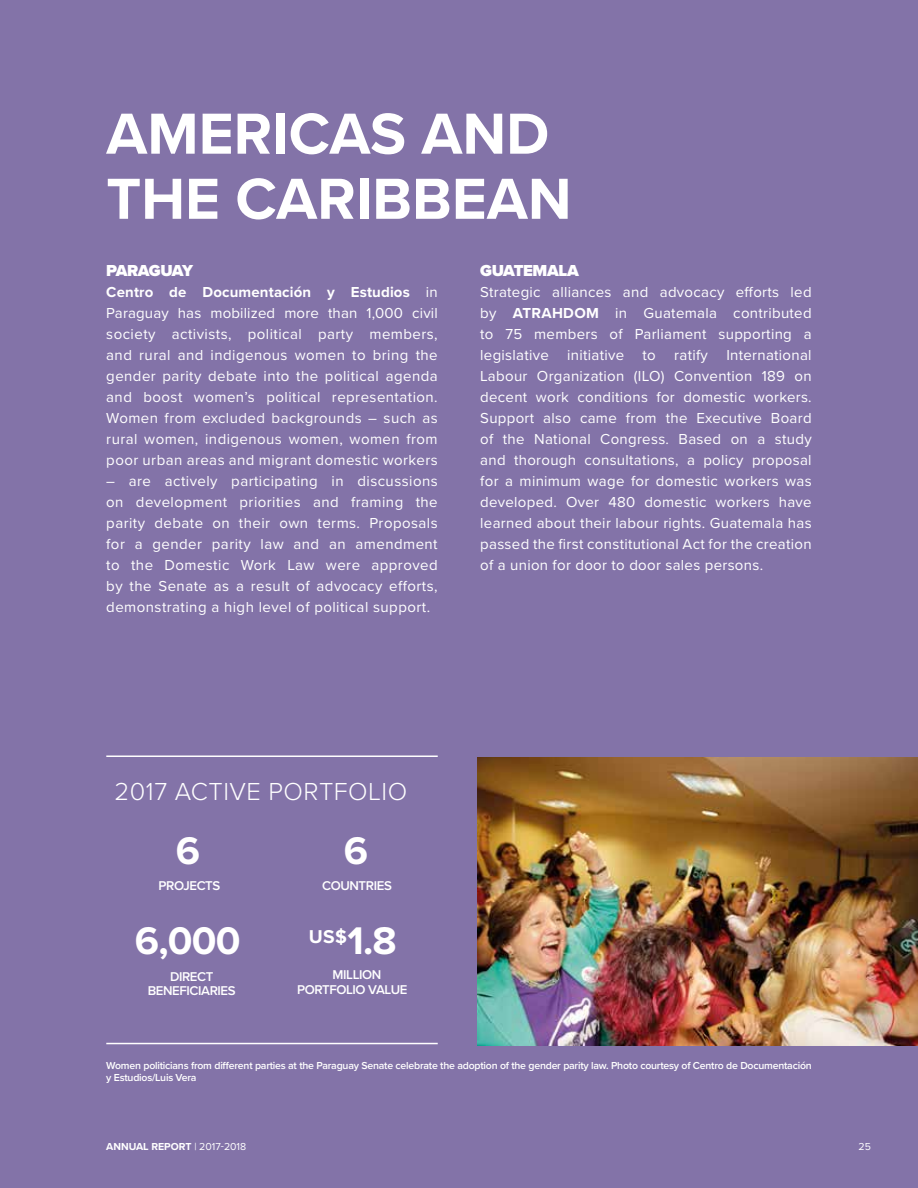
<style>
.page{position:relative;width:918px;height:1188px;background:#8373a8}
.page>*{position:absolute;margin:0;border:0;box-sizing:border-box;transform-origin:0 0}
.t1{font:700 60px/65.1px "Proxima Nova";color:#fff}
.t2{font:700 39.9px "Proxima Nova";color:#fff}
.t3{font:300 25.5px "Proxima Nova";letter-spacing:.02em;color:#fff}
.t4{font:700 19.2px "Proxima Nova";color:#fff}
.t5{font:900 16.5px "Proxima Nova";letter-spacing:-.02em;color:#fff}
.t6{font:900 16.5px "Proxima Nova";letter-spacing:-.05em;color:#fff}
.t7{font:15px/21px "Proxima Nova";letter-spacing:.03em;color:#fff;text-align:justify}
.t8{font:600 13.2px/14.7px "Proxima Nova";letter-spacing:-.03em;color:#fff;text-align:center}
.t9{font:600 10.5px/12.6px "Proxima Nova";letter-spacing:-.02em;color:#fff}
.t10{font:700 10.5px "Proxima Nova";color:#fff}
.t11{font:10.5px "Proxima Nova";color:#fff}
.s1{font-weight:700}
.s2{font-size:39.9px}
.s3{font-weight:400}
</style>
<div class="page">
<img style="left:477px;top:757px;width:441px;height:289px">
<hr style="left:106px;top:756px;width:332px;height:1px;background:#fff">
<hr style="left:106px;top:1043px;width:332px;height:1px;background:#fff">
<h1 class="t1" style="left:106px;top:103px;width:467px">AMERICAS AND<br>THE CARIBBEAN</h1>
<p class="t6" style="left:106px;top:259px;width:88px">PARAGUAY</p>
<p class="t7" style="left:106px;top:281px;width:333px"><span class="s1">Centro de Documentación y Estudios</span> in Paraguay has mobilized more than 1,000 civil society activists, political party members, and rural and indigenous women to bring the gender parity debate into the political agenda and boost women’s political representation.<br>Women from excluded backgrounds – such as rural women, indigenous women, women from poor urban areas and migrant domestic workers</p>
<p class="t7" style="left:106px;top:470px;width:333px">– are actively participating in discussions on development priorities and framing the parity debate on their own terms. Proposals for a gender parity law and an amendment to the Domestic Work Law were approved by the Senate as a result of advocacy efforts, demonstrating a high level of political support.</p>
<p class="t5" style="left:480px;top:259px;width:100px">GUATEMALA</p>
<p class="t7" style="left:480px;top:281px;width:333px">Strategic alliances and advocacy efforts led by <span class="s1">ATRAHDOM</span> in Guatemala contributed to 75 members of Parliament supporting a legislative initiative to ratify International Labour Organization (ILO) Convention 189 on decent work conditions for domestic workers.<br>Support also came from the Executive Board of the National Congress. Based on a study and thorough consultations, a policy proposal for a minimum wage for domestic workers was developed. Over 480 domestic workers have learned about their labour rights. Guatemala has passed the first constitutional Act for the creation of a union for door to door sales persons.</p>
<h3 class="t3" style="left:115px;top:772px;width:294px">2017 ACTIVE PORTFOLIO</h3>
<h2 class="t2" style="left:344px;top:827px;width:26px">6</h2>
<p class="t8" style="left:322px;top:877px;width:71px">COUNTRIES</p>
<h2 class="t2" style="left:135px;top:917px;width:107px">6,000</h2>
<p class="t8" style="left:148px;top:969px;width:89px">DIRECT<br>BENEFICIARIES</p>
<h2 class="t2" style="left:176px;top:827px;width:26px">6</h2>
<p class="t8" style="left:159px;top:877px;width:63px">PROJECTS</p>
<p class="t4" style="left:309px;top:925px;width:89px">US$<span class="s2">1.8</span></p>
<p class="t8" style="left:297px;top:967px;width:112px;text-align:left;text-indent:36px">MILLION<br>PORTFOLIO VALUE</p>
<p class="t9" style="left:106px;top:1059px;width:707px">Women politicians from different parties at the Paraguay Senate celebrate the adoption of the gender parity law. Photo courtesy of Centro de Documentación y Estudios/Luis Vera</p>
<p class="t10" style="left:106px;top:1141px;width:141px">ANNUAL REPORT <span class="s3">| 2017-2018</span></p>
<p class="t11" style="left:859px;top:1139px;width:14px">25</p>
</div>
